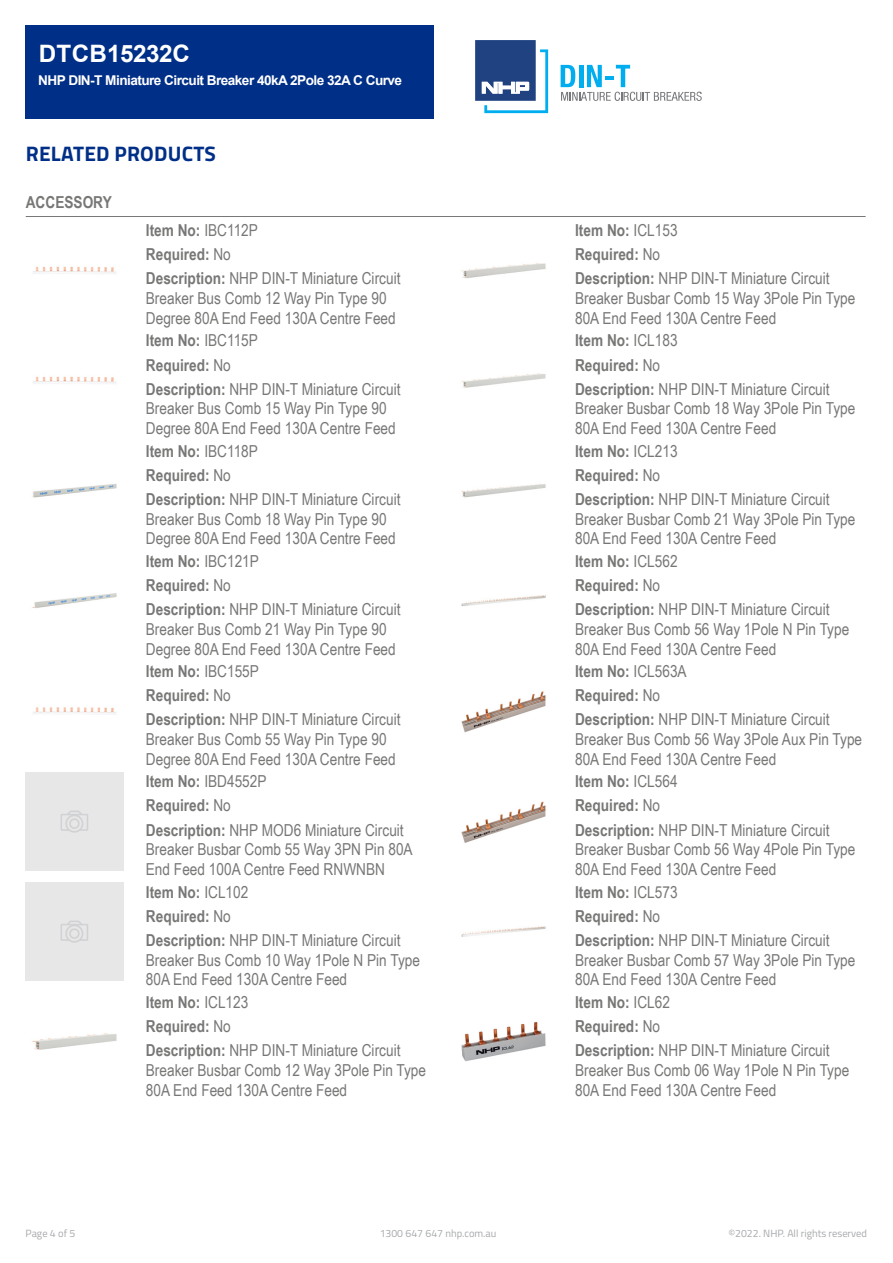
<style>
.page{position:relative;width:893px;height:1263px;background:#fff}
.page>*{position:absolute;margin:0;border:0;box-sizing:border-box;transform-origin:0 0}
.Item_Number{font:700 24px "Arial";color:#fff}
.t1{font:700 21px "Titillium";letter-spacing:.01em;color:#002f87}
.t2{font:16.5px/24px "Arial Narrow";color:#777876}
.t3{font:700 16.5px "Arial Narrow";color:#777876}
.Display_Name{font:700 13.5px "Arial";letter-spacing:-.04em;color:#fff}
.t4{font:10.5px "Titillium";color:#a7a9ac}
.s1{font-weight:700}
</style>
<div class="page">
<div style="left:26px;top:26px;width:408px;height:93px;background:#002f87"></div>
<hr style="left:26px;top:216px;width:840px;height:1px;background:#777876">
<img style="left:33px;top:266px;width:83px;height:8px">
<img style="left:33px;top:376px;width:83px;height:8px">
<img style="left:32px;top:484px;width:85px;height:14px">
<img style="left:32px;top:593px;width:85px;height:15px">
<img style="left:33px;top:707px;width:83px;height:8px">
<div style="left:26px;top:772px;width:98px;height:98px;background:#e7e7e8"></div>
<div style="left:26px;top:882px;width:98px;height:98px;background:#e7e7e8"></div>
<img style="left:32px;top:1033px;width:85px;height:17px">
<img style="left:461px;top:263px;width:85px;height:15px">
<img style="left:461px;top:373px;width:85px;height:15px">
<img style="left:461px;top:484px;width:85px;height:14px">
<img style="left:461px;top:595px;width:85px;height:12px">
<img style="left:461px;top:691px;width:85px;height:42px">
<img style="left:461px;top:801px;width:85px;height:42px">
<img style="left:461px;top:926px;width:85px;height:11px">
<img style="left:461px;top:1021px;width:85px;height:41px">
<svg style="left:475px;top:40px;width:73px;height:73px"></svg>
<svg style="left:561px;top:65px;width:141px;height:36px"></svg>
<p class="Item_Number" style="left:39px;top:37px;width:153px">DTCB15232C</p>
<p class="Display_Name" style="left:38px;top:71px;width:365px">NHP DIN-T Miniature Circuit Breaker 40kA 2Pole 32A C Curve</p>
<p class="t1" style="left:26px;top:137px;width:192px">RELATED PRODUCTS</p>
<p class="t3" style="left:26px;top:189px;width:88px">ACCESSORY</p>
<p class="t2" style="left:146px;top:218px;width:256px"><span class="s1">Item No:</span> IBC112P<br><span class="s1">Required:</span> No<br><span class="s1">Description:</span> NHP DIN-T Miniature Circuit</p>
<p class="t2" style="left:146px;top:288px;width:251px;line-height:19.8px">Breaker Bus Comb 12 Way Pin Type 90<br>Degree 80A End Feed 130A Centre Feed</p>
<p class="t2" style="left:146px;top:328px;width:256px"><span class="s1">Item No:</span> IBC115P<br><span class="s1">Required:</span> No<br><span class="s1">Description:</span> NHP DIN-T Miniature Circuit</p>
<p class="t2" style="left:146px;top:398px;width:251px;line-height:19.8px">Breaker Bus Comb 15 Way Pin Type 90<br>Degree 80A End Feed 130A Centre Feed</p>
<p class="t2" style="left:146px;top:438px;width:256px"><span class="s1">Item No:</span> IBC118P<br><span class="s1">Required:</span> No<br><span class="s1">Description:</span> NHP DIN-T Miniature Circuit</p>
<p class="t2" style="left:146px;top:508px;width:251px;line-height:19.8px">Breaker Bus Comb 18 Way Pin Type 90<br>Degree 80A End Feed 130A Centre Feed</p>
<p class="t2" style="left:146px;top:548px;width:256px"><span class="s1">Item No:</span> IBC121P<br><span class="s1">Required:</span> No<br><span class="s1">Description:</span> NHP DIN-T Miniature Circuit</p>
<p class="t2" style="left:146px;top:618px;width:251px;line-height:19.8px">Breaker Bus Comb 21 Way Pin Type 90<br>Degree 80A End Feed 130A Centre Feed</p>
<p class="t2" style="left:146px;top:659px;width:256px"><span class="s1">Item No:</span> IBC155P<br><span class="s1">Required:</span> No<br><span class="s1">Description:</span> NHP DIN-T Miniature Circuit</p>
<p class="t2" style="left:146px;top:729px;width:251px;line-height:19.8px">Breaker Bus Comb 55 Way Pin Type 90<br>Degree 80A End Feed 130A Centre Feed</p>
<p class="t2" style="left:146px;top:769px;width:259px"><span class="s1">Item No:</span> IBD4552P<br><span class="s1">Required:</span> No<br><span class="s1">Description:</span> NHP MOD6 Miniature Circuit</p>
<p class="t2" style="left:146px;top:839px;width:268px;line-height:19.8px">Breaker Busbar Comb 55 Way 3PN Pin 80A<br>End Feed 100A Centre Feed RNWNBN</p>
<p class="t2" style="left:146px;top:879px;width:256px"><span class="s1">Item No:</span> ICL102<br><span class="s1">Required:</span> No<br><span class="s1">Description:</span> NHP DIN-T Miniature Circuit</p>
<p class="t2" style="left:146px;top:949px;width:276px;line-height:19.8px">Breaker Bus Comb 10 Way 1Pole N Pin Type<br>80A End Feed 130A Centre Feed</p>
<p class="t2" style="left:146px;top:989px;width:256px"><span class="s1">Item No:</span> ICL123<br><span class="s1">Required:</span> No<br><span class="s1">Description:</span> NHP DIN-T Miniature Circuit</p>
<p class="t2" style="left:146px;top:1059px;width:282px;line-height:19.8px">Breaker Busbar Comb 12 Way 3Pole Pin Type<br>80A End Feed 130A Centre Feed</p>
<p class="t2" style="left:575px;top:218px;width:256px"><span class="s1">Item No:</span> ICL153<br><span class="s1">Required:</span> No<br><span class="s1">Description:</span> NHP DIN-T Miniature Circuit</p>
<p class="t2" style="left:575px;top:288px;width:282px;line-height:19.8px">Breaker Busbar Comb 15 Way 3Pole Pin Type<br>80A End Feed 130A Centre Feed</p>
<p class="t2" style="left:575px;top:328px;width:256px"><span class="s1">Item No:</span> ICL183<br><span class="s1">Required:</span> No<br><span class="s1">Description:</span> NHP DIN-T Miniature Circuit</p>
<p class="t2" style="left:575px;top:398px;width:282px;line-height:19.8px">Breaker Busbar Comb 18 Way 3Pole Pin Type<br>80A End Feed 130A Centre Feed</p>
<p class="t2" style="left:575px;top:438px;width:256px"><span class="s1">Item No:</span> ICL213<br><span class="s1">Required:</span> No<br><span class="s1">Description:</span> NHP DIN-T Miniature Circuit</p>
<p class="t2" style="left:575px;top:508px;width:282px;line-height:19.8px">Breaker Busbar Comb 21 Way 3Pole Pin Type<br>80A End Feed 130A Centre Feed</p>
<p class="t2" style="left:575px;top:548px;width:256px"><span class="s1">Item No:</span> ICL562<br><span class="s1">Required:</span> No<br><span class="s1">Description:</span> NHP DIN-T Miniature Circuit</p>
<p class="t2" style="left:575px;top:618px;width:276px;line-height:19.8px">Breaker Bus Comb 56 Way 1Pole N Pin Type<br>80A End Feed 130A Centre Feed</p>
<p class="t2" style="left:575px;top:659px;width:256px"><span class="s1">Item No:</span> ICL563A<br><span class="s1">Required:</span> No<br><span class="s1">Description:</span> NHP DIN-T Miniature Circuit</p>
<p class="t2" style="left:575px;top:729px;width:289px;line-height:19.8px">Breaker Bus Comb 56 Way 3Pole Aux Pin Type<br>80A End Feed 130A Centre Feed</p>
<p class="t2" style="left:575px;top:769px;width:256px"><span class="s1">Item No:</span> ICL564<br><span class="s1">Required:</span> No<br><span class="s1">Description:</span> NHP DIN-T Miniature Circuit</p>
<p class="t2" style="left:575px;top:839px;width:282px;line-height:19.8px">Breaker Busbar Comb 56 Way 4Pole Pin Type<br>80A End Feed 130A Centre Feed</p>
<p class="t2" style="left:575px;top:879px;width:256px"><span class="s1">Item No:</span> ICL573<br><span class="s1">Required:</span> No<br><span class="s1">Description:</span> NHP DIN-T Miniature Circuit</p>
<p class="t2" style="left:575px;top:949px;width:282px;line-height:19.8px">Breaker Busbar Comb 57 Way 3Pole Pin Type<br>80A End Feed 130A Centre Feed</p>
<p class="t2" style="left:575px;top:989px;width:256px"><span class="s1">Item No:</span> ICL62<br><span class="s1">Required:</span> No<br><span class="s1">Description:</span> NHP DIN-T Miniature Circuit</p>
<p class="t2" style="left:575px;top:1059px;width:276px;line-height:19.8px">Breaker Bus Comb 06 Way 1Pole N Pin Type<br>80A End Feed 130A Centre Feed</p>
<p class="t4" style="left:26px;top:1226px;width:51px">Page 4 of 5</p>
<p class="t4" style="left:380px;top:1226px;width:118px">1300 647 647 nhp.com.au</p>
<p class="t4" style="left:728px;top:1226px;width:140px">©2022. NHP. All rights reserved</p>
</div>
